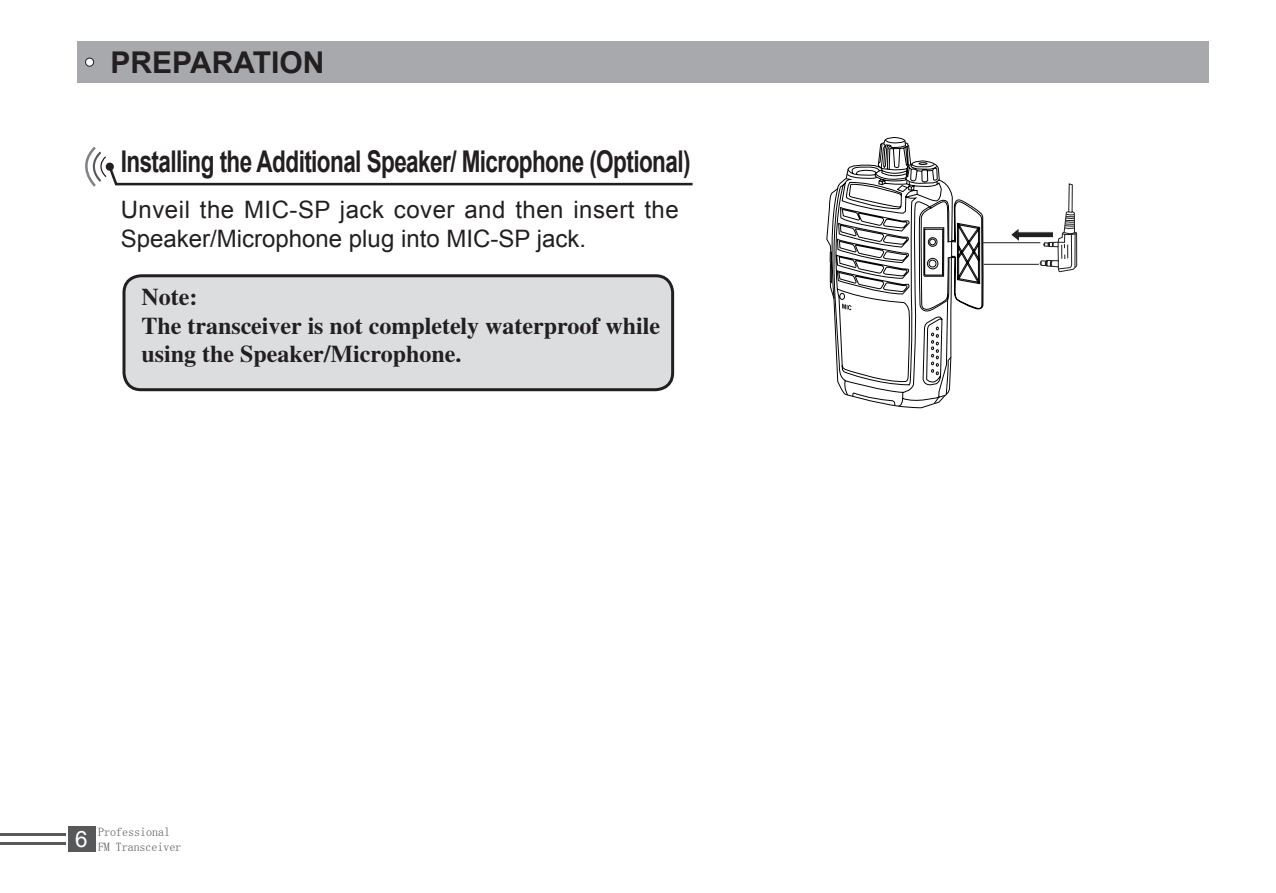
<style>
.page{position:relative;width:1276px;height:893px;background:#fff}
.page>*{position:absolute;margin:0;border:0;box-sizing:border-box;transform-origin:0 0}
.t1{font:700 30px "Arial";letter-spacing:-.025em;color:#231f20;scale:.75 1}
.t2{font:700 30px "Arial";color:#231f20}
.t3{font:24px/28.8px "Arial";letter-spacing:.02em;color:#231f20}
.t4{font:24px/28.8px "FZXBSJW GB1 0";color:#231f20}
.t5{font:12px/14.4px "Sim Sun";color:#57585a}
</style>
<div class="page">
<div style="left:77px;top:41px;width:1131px;height:42px;background:#a8a9ad"></div>
<div style="left:86px;top:58px;width:8px;height:8px;background:#fff;border-radius:50%"></div>
<div style="left:85px;top:58px;width:9px;height:9px;border:1px solid #231f20;border-radius:50%"></div>
<div style="left:68px;top:826px;width:28px;height:25px;background:#57585a"></div>
<hr style="left:0;top:833px;width:66px;height:3px;background:#59595b">
<hr style="left:0;top:842px;width:66px;height:3px;background:#59595b">
<svg style="left:85px;top:147px;width:608px;height:40px"></svg>
<svg style="left:1009px;top:183px;width:68px;height:90px"></svg>
<hr style="left:983px;top:242px;width:57px;height:1px;background:#211f20">
<hr style="left:983px;top:264px;width:55px;height:1px;background:#211f20">
<svg style="left:826px;top:137px;width:157px;height:272px"></svg>
<div style="left:124px;top:276px;width:548px;height:114px;background:#dcdddf;border-radius:17px"></div>
<div style="left:122px;top:274px;width:552px;height:117px;border:3px solid #231f20;border-radius:17px"></div>
<p class="t2" style="left:111px;top:42px;width:215px">PREPARATION</p>
<p class="t1" style="left:121px;top:141px;width:761px">Installing the Additional Speaker/ Microphone (Optional)</p>
<p class="t3" style="left:121px;top:195px;width:559px">Unveil the MIC-SP jack cover and then insert the<br>Speaker/Microphone plug into MIC-SP jack.</p>
<p class="t4" style="left:142px;top:283px;width:520px">Note:<br>The transceiver is not completely waterproof while using the Speaker/Microphone.</p>
<p class="t5" style="left:75px;top:825px;width:108px;text-indent:23px">Professional<br><sup>6</sup> FM Transceiver</p>
</div>
